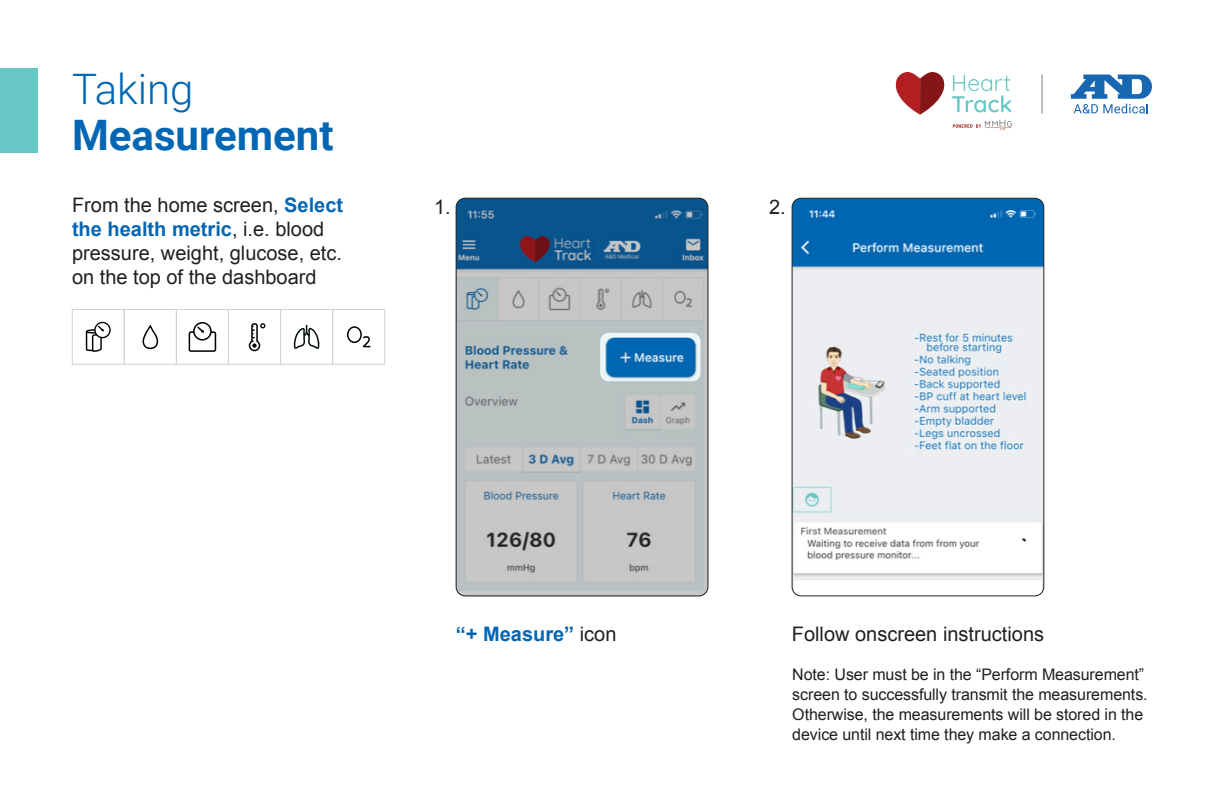
<style>
.page{position:relative;width:1224px;height:792px;background:#fff}
.page>*{position:absolute;margin:0;border:0;box-sizing:border-box;transform-origin:0 0}
.t1{font:700 42px/46px "Roboto";color:#0166b3}
.t2{font:20px/24px "Arial";color:#231f20}
.t3{font:700 20px "Arial";color:#0166b3}
.t4{font:16px/20px "Arial";letter-spacing:-.005em;color:#231f20}
.s1{font-weight:300}
.s2{font-weight:700;color:#0166b3}
.s3{font-weight:400;color:#231f20}
</style>
<div class="page">
<div style="left:0;top:68px;width:37px;height:85px;background:#66c7c5"></div>
<svg style="left:953px;top:120px;width:59px;height:11px"></svg>
<svg style="left:896px;top:72px;width:48px;height:43px"></svg>
<svg style="left:952px;top:75px;width:59px;height:38px"></svg>
<svg style="left:1071px;top:75px;width:81px;height:38px"></svg>
<hr style="left:1042px;top:74px;width:1px;height:39px;background:#7d7d7c">
<img style="left:792px;top:198px;width:252px;height:398px">
<div style="left:792px;top:198px;width:252px;height:398px;border:1px solid #231f20;border-radius:9px"></div>
<svg style="left:456px;top:198px;width:252px;height:398px;background:#97a9b6"></svg>
<svg style="left:86px;top:322px;width:25px;height:30px"></svg>
<div style="left:72px;top:309px;width:53px;height:55px;border:1px solid #d1d2d4"></div>
<svg style="left:143px;top:325px;width:15px;height:24px"></svg>
<div style="left:124px;top:309px;width:53px;height:55px;border:1px solid #d1d2d4"></div>
<svg style="left:189px;top:322px;width:27px;height:30px"></svg>
<div style="left:176px;top:309px;width:53px;height:55px;border:1px solid #d1d2d4"></div>
<svg style="left:249px;top:323px;width:16px;height:28px"></svg>
<div style="left:228px;top:309px;width:53px;height:55px;border:1px solid #d1d2d4"></div>
<svg style="left:294px;top:325px;width:25px;height:24px"></svg>
<div style="left:280px;top:309px;width:53px;height:55px;border:1px solid #d1d2d4"></div>
<svg style="left:347px;top:326px;width:23px;height:21px"></svg>
<div style="left:332px;top:309px;width:53px;height:55px;border:1px solid #d1d2d4"></div>
<p class="t1" style="left:72px;top:64px;width:263px"><span class="s1">Taking<br></span>Measurement</p>
<p class="t2" style="left:72px;top:193px;width:273px">From the home screen, <span class="s2">Select the health metric</span>, i.e. blood pressure, weight, glucose, etc. on the top of the dashboard</p>
<p class="t2" style="left:434px;top:195px;width:18px">1.</p>
<p class="t2" style="left:769px;top:195px;width:18px">2.</p>
<p class="t3" style="left:456px;top:621px;width:162px">“+ Measure” <span class="s3">icon</span></p>
<p class="t2" style="left:792px;top:622px;width:254px">Follow onscreen instructions</p>
<p class="t4" style="left:792px;top:664px;width:357px">Note: User must be in the “Perform Measurement” screen to successfully transmit the measurements.<br>Otherwise, the measurements will be stored in the device until next time they make a connection.</p>
</div>
